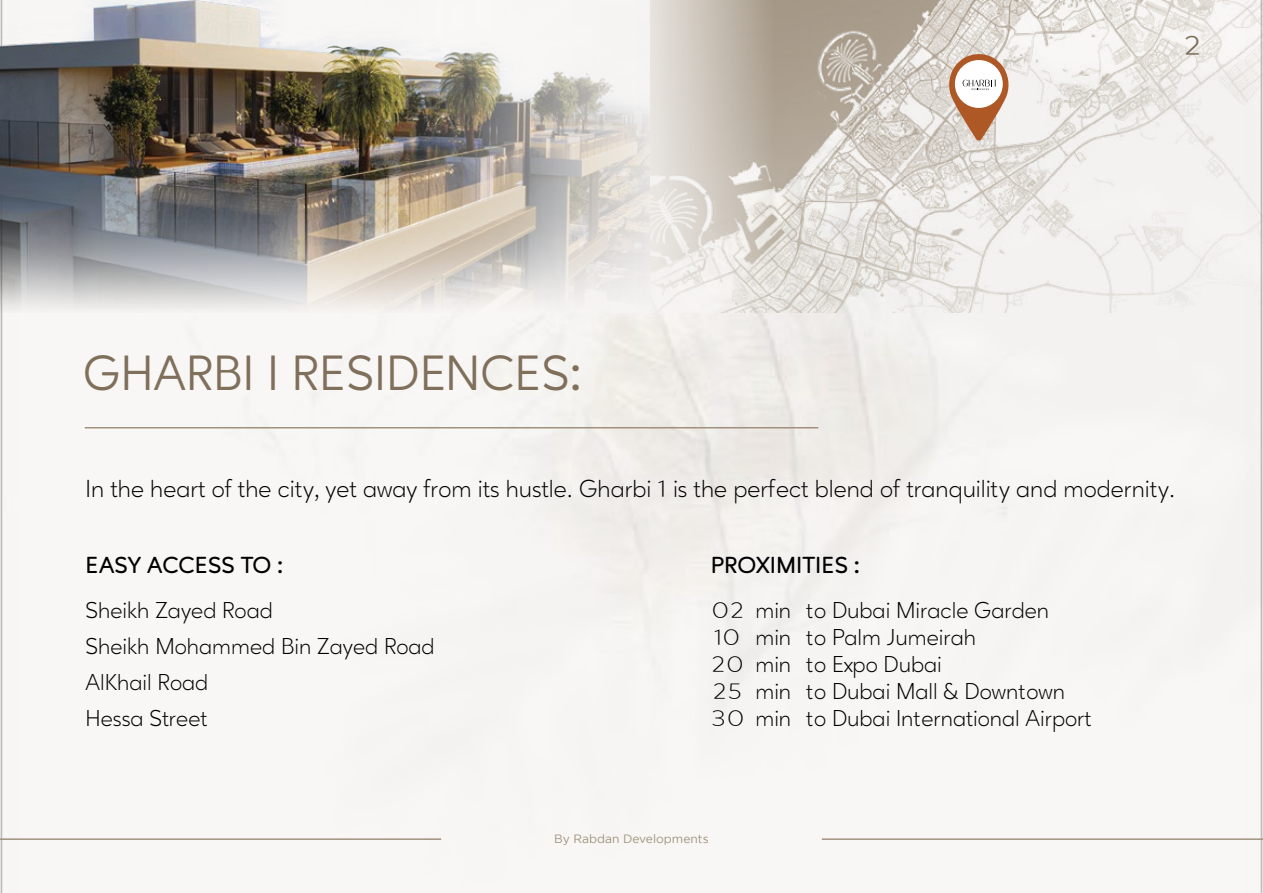
<style>
.page{position:relative;width:1263px;height:893px;background:#fff}
.page>*{position:absolute;margin:0;border:0;box-sizing:border-box;transform-origin:0 0}
.t1{font:45px "Qartella";color:#7f6f5b}
.t2{font:25.5px "Qartella";color:#7f6f5b}
.t3{font:300 22.5px "Qartella";color:#000}
.t4{font:300 21px/27px "Qartella";color:#000}
.t5{font:700 21px "Qartella";color:#000}
.t6{font:12px "Gotham";color:#a0917d}
</style>
<div class="page">
<img style="left:0;top:312px;width:1263px;height:581px">
<img style="left:0;top:0;width:1263px;height:312px">
<svg style="left:649px;top:0;width:140px;height:312px;background:#d6d0c8"></svg>
<img style="left:344px;top:0;width:305px;height:312px">
<svg style="left:948px;top:54px;width:62px;height:87px"></svg>
<hr style="left:0;top:838px;width:441px;height:2px;background:#a0917d">
<hr style="left:822px;top:838px;width:441px;height:2px;background:#a0917d">
<hr style="left:85px;top:427px;width:733px;height:1px;background:#a0917d">
<p class="t2" style="left:1183px;top:29px;width:20px">2</p>
<h1 class="t1" style="left:83px;top:345px;width:500px">GHARBI I RESIDENCES:</h1>
<p class="t3" style="left:86px;top:475px;width:1091px">In the heart of the city, yet away from its hustle. Gharbi 1 is the perfect blend of tranquility and modernity.</p>
<p class="t5" style="left:86px;top:551px;width:199px">EASY ACCESS TO :</p>
<p class="t4" style="left:86px;top:592px;width:351px;line-height:36px">Sheikh Zayed Road<br>Sheikh Mohammed Bin Zayed Road<br>AlKhail Road<br>Hessa Street</p>
<p class="t5" style="left:711px;top:551px;width:151px">PROXIMITIES :</p>
<p class="t4" style="left:711px;top:598px;width:382px">02 min to Dubai Miracle Garden<br>10 min to Palm Jumeirah<br>20 min to Expo Dubai<br>25 min to Dubai Mall &amp; Downtown<br>30 min to Dubai International Airport</p>
<p class="t6" style="left:554px;top:832px;width:156px">By Rabdan Developments</p>
</div>
